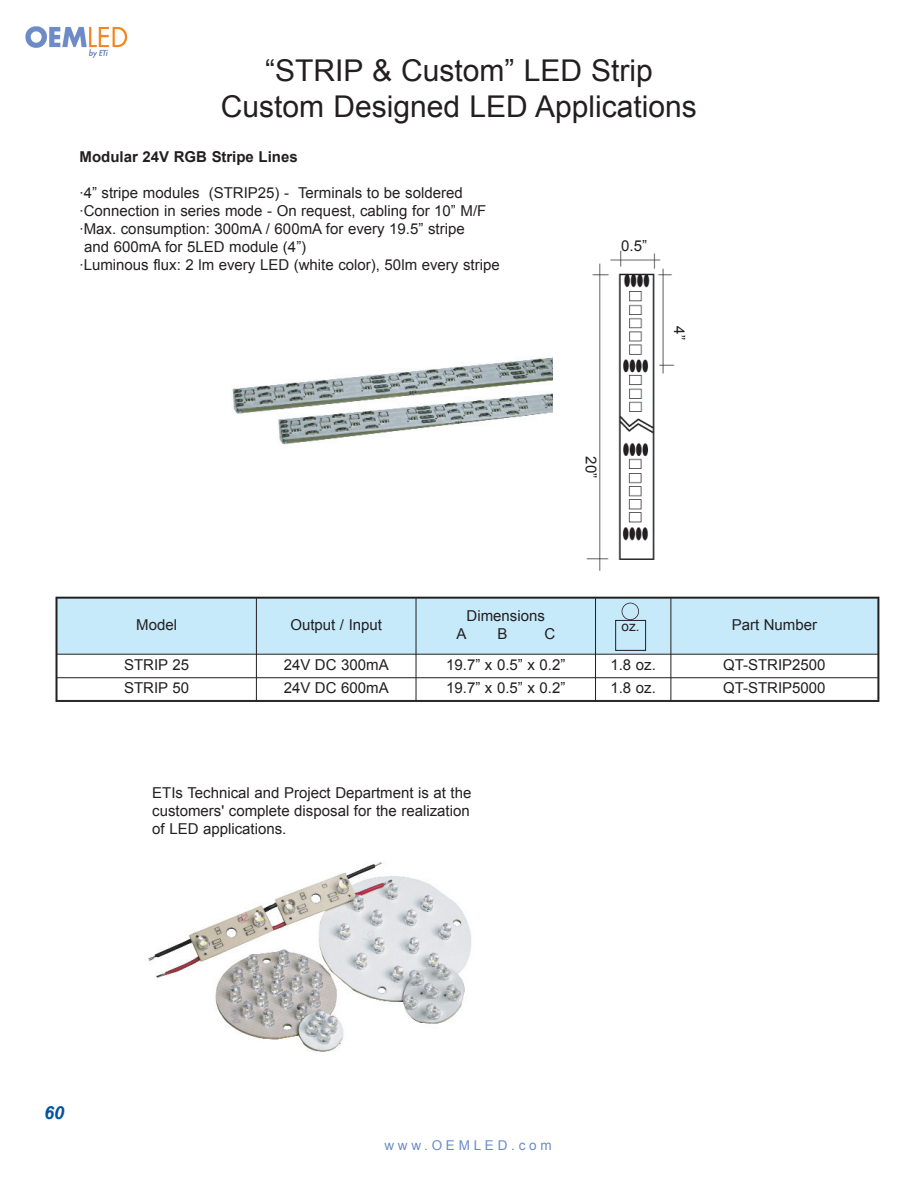
<style>
.page{position:relative;width:918px;height:1188px;background:#fff}
.page>*{position:absolute;margin:0;border:0;box-sizing:border-box;transform-origin:0 0}
.t1{font:30px/36px "Arial";color:#231f20;text-align:center}
.t2{font:italic 700 18px "Arial";color:#01539e}
.t3{font:15px/18px "Arial";color:#231f20;text-align:justify}
.t4{font:700 15px "Arial";color:#231f20}
.t5{font:13.5px "Arial";letter-spacing:.28em;color:#6c8bc6}
.t6{font:13.5px "Arial";color:#231f20}
</style>
<div class="page">
<img style="left:148px;top:862px;width:323px;height:190px">
<img style="left:25px;top:26px;width:103px;height:32px">
<img style="left:232px;top:357px;width:320px;height:88px">
<img style="left:586px;top:250px;width:89px;height:321px">
<div style="left:56px;top:597px;width:823px;height:105px;border:2px solid #231f20"></div>
<div style="left:57px;top:598px;width:199px;height:56px;background:#c6eafa"></div>
<div style="left:256px;top:598px;width:160px;height:56px;background:#c6eafa"></div>
<div style="left:416px;top:598px;width:180px;height:56px;background:#c6eafa"></div>
<div style="left:596px;top:598px;width:282px;height:56px;background:#c6eafa"></div>
<div style="left:57px;top:654px;width:199px;height:24px;background:#fff"></div>
<div style="left:671px;top:654px;width:207px;height:24px;background:#fff"></div>
<div style="left:57px;top:678px;width:199px;height:22px;background:#fff"></div>
<div style="left:256px;top:678px;width:160px;height:22px;background:#fff"></div>
<div style="left:416px;top:678px;width:180px;height:22px;background:#fff"></div>
<div style="left:596px;top:678px;width:75px;height:22px;background:#fff"></div>
<div style="left:671px;top:678px;width:207px;height:22px;background:#fff"></div>
<hr style="left:57px;top:598px;width:1px;height:102px;background:#231f20">
<hr style="left:256px;top:598px;width:1px;height:102px;background:#231f20">
<hr style="left:416px;top:598px;width:1px;height:102px;background:#231f20">
<hr style="left:595px;top:598px;width:1px;height:102px;background:#231f20">
<hr style="left:671px;top:598px;width:1px;height:102px;background:#231f20">
<hr style="left:878px;top:598px;width:1px;height:102px;background:#231f20">
<hr style="left:57px;top:598px;width:821px;height:1px;background:#231f20">
<hr style="left:57px;top:654px;width:821px;height:1px;background:#231f20">
<hr style="left:57px;top:677px;width:821px;height:1px;background:#231f20">
<hr style="left:57px;top:700px;width:821px;height:1px;background:#231f20">
<div style="left:615px;top:620px;width:31px;height:31px;border:1px solid #231f20"></div>
<div style="left:622px;top:603px;width:17px;height:17px;border:2px solid #231f20;border-radius:50%"></div>
<h1 class="t1" style="left:221px;top:53px;width:478px">“STRIP &amp; Custom” LED Strip<br>Custom Designed LED Applications</h1>
<p class="t4" style="left:80px;top:148px;width:220px">Modular 24V RGB Stripe Lines</p>
<p class="t3" style="left:80px;top:183px;width:385px">·4” stripe modules (STRIP25) - Terminals to be soldered</p>
<p class="t3" style="left:80px;top:201px;width:408px">·Connection in series mode - On request, cabling for 10” M/F</p>
<p class="t3" style="left:80px;top:219px;width:387px">·Max. consumption: 300mA / 600mA for every 19.5” stripe</p>
<p class="t3" style="left:84px;top:237px;width:224px">and 600mA for 5LED module (4”)</p>
<p class="t3" style="left:80px;top:255px;width:422px">·Luminous flux: 2 lm every LED (white color), 50lm every stripe</p>
<p class="t3" style="left:621px;top:236px;width:27px">0.5”</p>
<p class="t3" style="left:136px;top:616px;width:42px">Model</p>
<p class="t3" style="left:290px;top:616px;width:93px">Output / Input</p>
<p class="t3" style="left:600px;top:456px;width:23px;rotate:90deg">20”</p>
<p class="t3" style="left:688px;top:326px;width:15px;rotate:90deg">4”</p>
<p class="t3" style="left:467px;top:607px;width:80px">Dimensions</p>
<p class="t3" style="left:456px;top:625px;width:12px">A</p>
<p class="t3" style="left:498px;top:625px;width:12px">B</p>
<p class="t3" style="left:544px;top:625px;width:12px">C</p>
<p class="t6" style="left:622px;top:619px;width:20px">oz.</p>
<p class="t3" style="left:732px;top:616px;width:87px">Part Number</p>
<p class="t3" style="left:124px;top:656px;width:67px">STRIP 25</p>
<p class="t3" style="left:284px;top:656px;width:107px">24V DC 300mA</p>
<p class="t3" style="left:446px;top:656px;width:121px">19.7” x 0.5” x 0.2”</p>
<p class="t3" style="left:610px;top:656px;width:47px">1.8 oz.</p>
<p class="t3" style="left:723px;top:656px;width:104px">QT-STRIP2500</p>
<p class="t3" style="left:124px;top:679px;width:67px">STRIP 50</p>
<p class="t3" style="left:284px;top:679px;width:107px">24V DC 600mA</p>
<p class="t3" style="left:446px;top:679px;width:121px">19.7” x 0.5” x 0.2”</p>
<p class="t3" style="left:610px;top:679px;width:47px">1.8 oz.</p>
<p class="t3" style="left:723px;top:679px;width:104px">QT-STRIP5000</p>
<p class="t3" style="left:152px;top:783px;width:321px">ETIs Technical and Project Department is at the customers' complete disposal for the realization of LED applications.</p>
<p class="t2" style="left:44px;top:1103px;width:22px">60</p>
<p class="t5" style="left:384px;top:1138px;width:169px">www.OEMLED.com</p>
</div>
